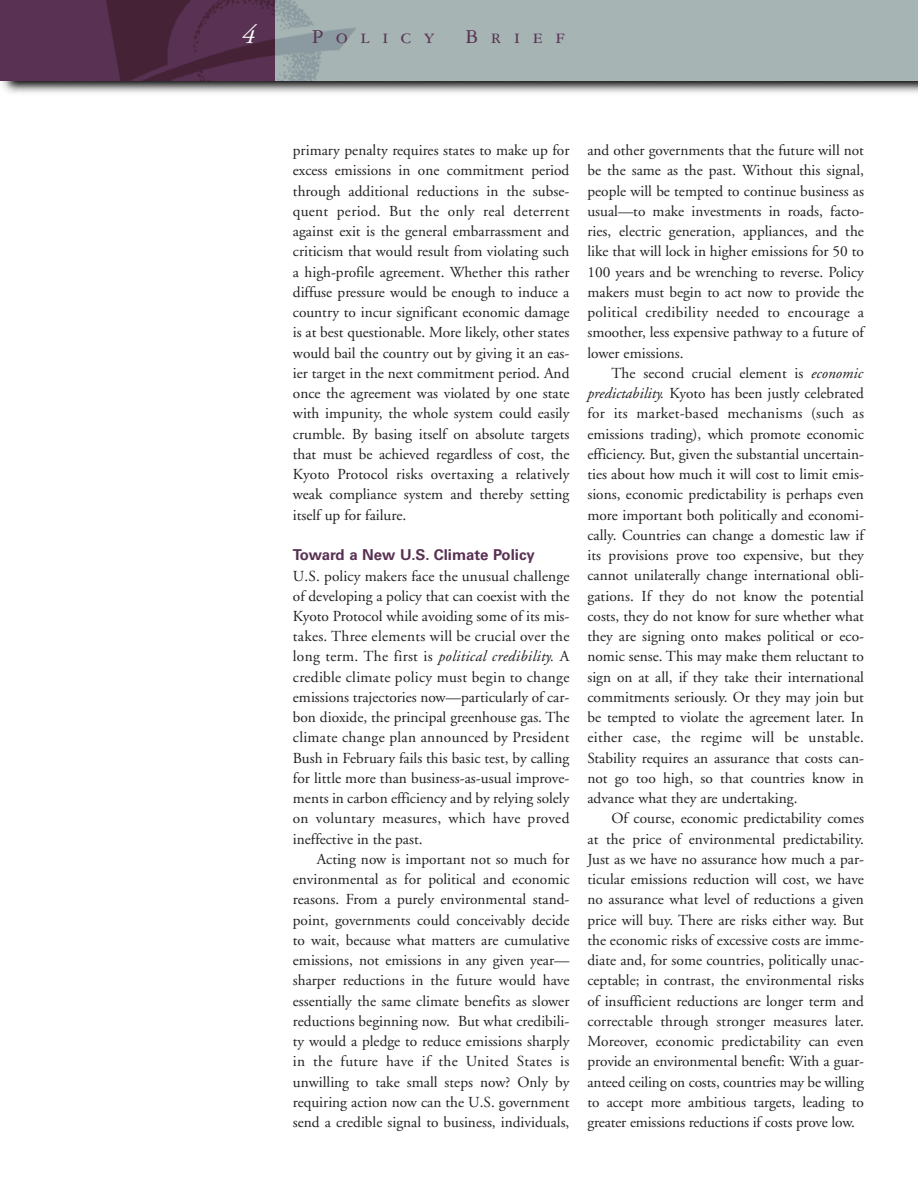
<style>
.page{position:relative;width:918px;height:1188px;background:#fff}
.page>*{position:absolute;margin:0;border:0;box-sizing:border-box;transform-origin:0 0}
.t1{font:italic 27px "Adobe Garamond";color:#fff}
.t2{font:21px "Garamond Three SC";letter-spacing:.6em;color:#593253}
.t3{font:15.3px/20.2px "Adobe Garamond";color:#231f1f;text-align:justify}
.t4{font:700 15px "Univers";color:#593253}
.s1{font-style:italic}
</style>
<div class="page">
<img style="left:2px;top:81px;width:916px;height:12px">
<div style="left:266px;top:0;width:652px;height:81px;background:#a6b4b4"></div>
<img style="left:275px;top:0;width:81px;height:81px">
<div style="left:0;top:0;width:275px;height:81px;background:#593253"></div>
<img style="left:106px;top:0;width:169px;height:81px">
<h1 class="t1" style="left:242px;top:23px;width:15px">4</h1>
<h2 class="t2" style="left:312px;top:29px;width:124px">Policy</h2>
<h2 class="t2" style="left:465px;top:29px;width:101px">Brief</h2>
<p class="t3" style="left:293px;top:142px;width:278px">primary penalty requires states to make up for excess emissions in one commitment period through additional reductions in the subse&shy;quent period. But the only real deterrent against exit is the general embarrassment and criticism that would result from violating such a high-profile agreement. Whether this rather diffuse pressure would be enough to induce a country to incur significant economic damage is at best questionable. More likely, other states would bail the country out by giving it an eas&shy;ier target in the next commitment period. And once the agreement was violated by one state with impunity, the whole system could easily crumble. By basing itself on absolute targets that must be achieved regardless of cost, the Kyoto Protocol risks overtaxing a relatively weak compliance system and thereby setting itself up for failure.</p>
<p class="t4" style="left:293px;top:549px;width:244px">Toward a New U.S. Climate Policy</p>
<p class="t3" style="left:293px;top:567px;width:278px">U.S. policy makers face the unusual challenge of developing a policy that can coexist with the Kyoto Protocol while avoiding some of its mis&shy;takes. Three elements will be crucial over the long term. The first is <span class="s1">political credibility.</span> A credible climate policy must begin to change emissions trajectories now—particularly of car&shy;bon dioxide, the principal greenhouse gas. The climate change plan announced by President Bush in February fails this basic test, by calling for little more than business-as-usual improve&shy;ments in carbon efficiency and by relying solely on voluntary measures, which have proved ineffective in the past.</p>
<p class="t3" style="left:293px;top:850px;width:278px;text-indent:24px">Acting now is important not so much for environmental as for political and economic reasons. From a purely environmental stand&shy;point, governments could conceivably decide to wait, because what matters are cumulative emissions, not emissions in any given year— sharper reductions in the future would have essentially the same climate benefits as slower reductions beginning now. But what credibili&shy;ty would a pledge to reduce emissions sharply in the future have if the United States is unwilling to take small steps now? Only by requiring action now can the U.S. government send a credible signal to business, individuals,</p>
<p class="t3" style="left:587px;top:142px;width:278px">and other governments that the future will not be the same as the past. Without this signal, people will be tempted to continue business as usual—to make investments in roads, facto&shy;ries, electric generation, appliances, and the like that will lock in higher emissions for 50 to 100 years and be wrenching to reverse. Policy makers must begin to act now to provide the political credibility needed to encourage a smoother, less expensive pathway to a future of lower emissions.</p>
<p class="t3" style="left:587px;top:364px;width:278px;text-indent:24px">The second crucial element is <span class="s1">economic predictability.</span> Kyoto has been justly celebrated for its market-based mechanisms (such as emissions trading), which promote economic efficiency. But, given the substantial uncertain&shy;ties about how much it will cost to limit emis&shy;sions, economic predictability is perhaps even more important both politically and economi&shy;cally. Countries can change a domestic law if its provisions prove too expensive, but they cannot unilaterally change international obli&shy;gations. If they do not know the potential costs, they do not know for sure whether what they are signing onto makes political or eco&shy;nomic sense. This may make them reluctant to sign on at all, if they take their international commitments seriously. Or they may join but be tempted to violate the agreement later. In either case, the regime will be unstable.<br>Stability requires an assurance that costs can&shy;not go too high, so that countries know in advance what they are undertaking.</p>
<p class="t3" style="left:587px;top:810px;width:278px;text-indent:24px">Of course, economic predictability comes at the price of environmental predictability.<br>Just as we have no assurance how much a par&shy;ticular emissions reduction will cost, we have no assurance what level of reductions a given price will buy. There are risks either way. But the economic risks of excessive costs are imme&shy;diate and, for some countries, politically unac&shy;ceptable; in contrast, the environmental risks of insufficient reductions are longer term and correctable through stronger measures later.<br>Moreover, economic predictability can even provide an environmental benefit: With a guar&shy;anteed ceiling on costs, countries may be willing to accept more ambitious targets, leading to greater emissions reductions if costs prove low.</p>
</div>
